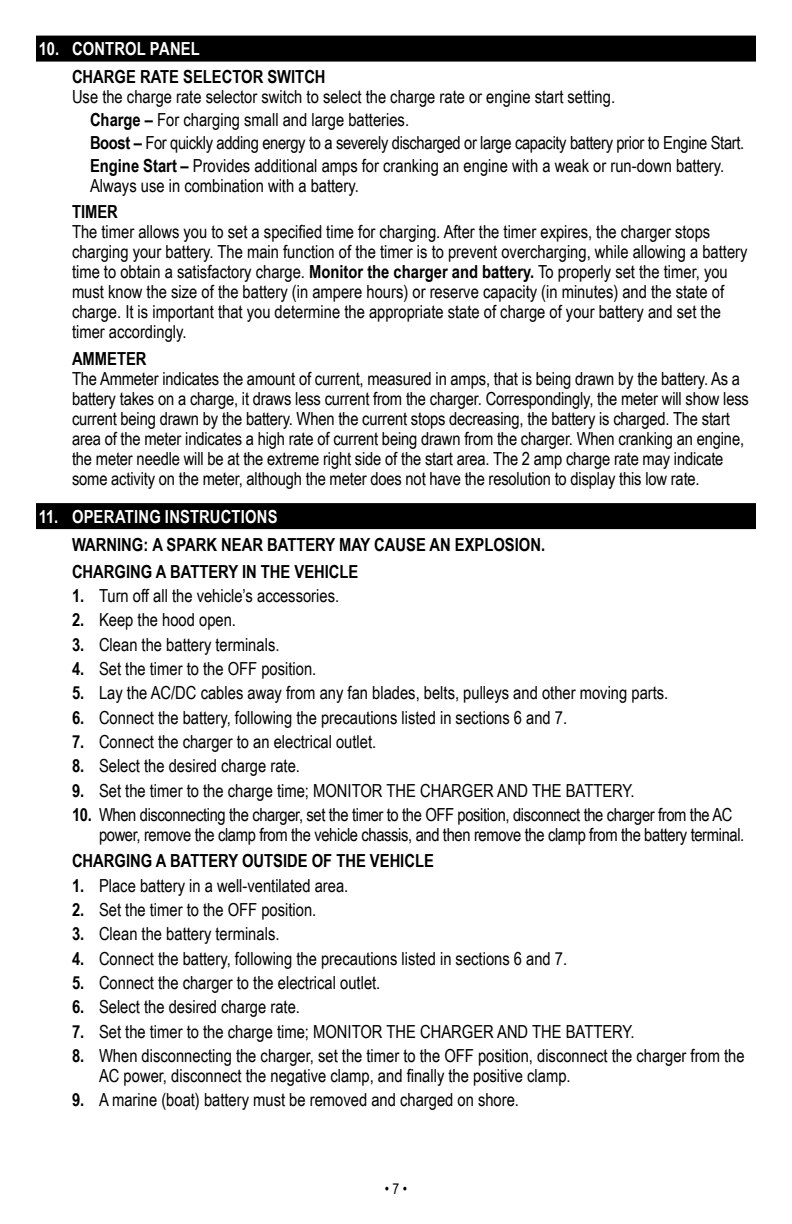
<style>
.page{position:relative;width:792px;height:1224px;background:#fff}
.page>*{position:absolute;margin:0;border:0;box-sizing:border-box;transform-origin:0 0}
.t1{font:18px/20px "Arial Narrow";color:#000}
.t2{font:18px/20px "Arial Narrow";letter-spacing:-.02em;color:#000}
.t3{font:700 18px/26.4px "Arial Narrow";color:#000}
.t4{font:700 18px "Arial Narrow";letter-spacing:.01em;color:#fff}
.t5{font:15px "Arial Narrow";color:#000}
.s1{font-weight:700}
</style>
<div class="page">
<div style="left:36px;top:36px;width:720px;height:26px;background:#000"></div>
<div style="left:36px;top:503px;width:720px;height:26px;background:#000"></div>
<p class="t4" style="left:39px;top:35px;width:163px">10. CONTROL PANEL</p>
<p class="t3" style="left:72px;top:63px;width:255px">CHARGE RATE SELECTOR SWITCH</p>
<p class="t1" style="left:90px;top:85px;width:656px;line-height:22.8px;text-indent:-18px">Use the charge rate selector switch to select the charge rate or engine start setting.<br><span class="s1">Charge –</span> For charging small and large batteries.<br><span class="s1">Boost –</span> For quickly adding energy to a severely discharged or large capacity battery prior to Engine Start.<br><span class="s1">Engine Start –</span> Provides additional amps for cranking an engine with a weak or run-down battery.</p>
<p class="t1" style="left:90px;top:175px;width:270px">Always use in combination with a battery.</p>
<p class="t3" style="left:72px;top:198px;width:47px">TIMER</p>
<p class="t1" style="left:72px;top:221px;width:677px">The timer allows you to set a specified time for charging. After the timer expires, the charger stops charging your battery. The main function of the timer is to prevent overcharging, while allowing a battery time to obtain a satisfactory charge. <span class="s1">Monitor the charger and battery.</span> To properly set the timer, you must know the size of the battery (in ampere hours) or reserve capacity (in minutes) and the state of charge. It is important that you determine the appropriate state of charge of your battery and set the timer accordingly.</p>
<p class="t3" style="left:72px;top:344px;width:76px">AMMETER</p>
<p class="t1" style="left:72px;top:368px;width:678px">The Ammeter indicates the amount of current, measured in amps, that is being drawn by the battery. As a battery takes on a charge, it draws less current from the charger. Correspondingly, the meter will show less current being drawn by the battery. When the current stops decreasing, the battery is charged. The start area of the meter indicates a high rate of current being drawn from the charger. When cranking an engine, the meter needle will be at the extreme right side of the start area. The 2 amp charge rate may indicate some activity on the meter, although the meter does not have the resolution to display this low rate.</p>
<p class="t4" style="left:39px;top:503px;width:240px">11. OPERATING INSTRUCTIONS</p>
<p class="t3" style="left:72px;top:531px;width:475px">WARNING: A SPARK NEAR BATTERY MAY CAUSE AN EXPLOSION.<br>CHARGING A BATTERY IN THE VEHICLE</p>
<p class="t1" style="left:72px;top:585px;width:269px"><span class="s1">1.</span> Turn off all the vehicle’s accessories.</p>
<p class="t1" style="left:72px;top:609px;width:166px"><span class="s1">2.</span> Keep the hood open.</p>
<p class="t1" style="left:72px;top:634px;width:209px"><span class="s1">3.</span> Clean the battery terminals.</p>
<p class="t1" style="left:72px;top:658px;width:246px"><span class="s1">4.</span> Set the timer to the OFF position.</p>
<p class="t1" style="left:72px;top:682px;width:598px"><span class="s1">5.</span> Lay the AC/DC cables away from any fan blades, belts, pulleys and other moving parts.</p>
<p class="t1" style="left:72px;top:707px;width:497px"><span class="s1">6.</span> Connect the battery, following the precautions listed in sections 6 and 7.</p>
<p class="t1" style="left:72px;top:731px;width:306px"><span class="s1">7.</span> Connect the charger to an electrical outlet.</p>
<p class="t1" style="left:72px;top:755px;width:230px"><span class="s1">8.</span> Select the desired charge rate.</p>
<p class="t1" style="left:72px;top:780px;width:564px"><span class="s1">9.</span> Set the timer to the charge time; MONITOR THE CHARGER AND THE BATTERY.</p>
<p class="t2" style="left:99px;top:804px;width:647px;text-indent:-27px"><span class="s1">10.</span> When disconnecting the charger, set the timer to the OFF position, disconnect the charger from the AC power, remove the clamp from the vehicle chassis, and then remove the clamp from the battery terminal.</p>
<p class="t3" style="left:72px;top:847px;width:363px">CHARGING A BATTERY OUTSIDE OF THE VEHICLE</p>
<p class="t1" style="left:72px;top:875px;width:278px"><span class="s1">1.</span> Place battery in a well-ventilated area.</p>
<p class="t1" style="left:72px;top:899px;width:246px"><span class="s1">2.</span> Set the timer to the OFF position.</p>
<p class="t1" style="left:72px;top:923px;width:209px"><span class="s1">3.</span> Clean the battery terminals.</p>
<p class="t1" style="left:72px;top:948px;width:497px"><span class="s1">4.</span> Connect the battery, following the precautions listed in sections 6 and 7.</p>
<p class="t1" style="left:72px;top:972px;width:310px"><span class="s1">5.</span> Connect the charger to the electrical outlet.</p>
<p class="t1" style="left:72px;top:996px;width:230px"><span class="s1">6.</span> Select the desired charge rate.</p>
<p class="t1" style="left:72px;top:1021px;width:564px"><span class="s1">7.</span> Set the timer to the charge time; MONITOR THE CHARGER AND THE BATTERY.</p>
<p class="t1" style="left:99px;top:1045px;width:647px;text-indent:-27px"><span class="s1">8.</span> When disconnecting the charger, set the timer to the OFF position, disconnect the charger from the<br>AC power, disconnect the negative clamp, and finally the positive clamp.</p>
<p class="t1" style="left:72px;top:1089px;width:449px"><span class="s1">9.</span> A marine (boat) battery must be removed and charged on shore.</p>
<p class="t5" style="left:385px;top:1177px;width:24px">• 7 •</p>
</div>
